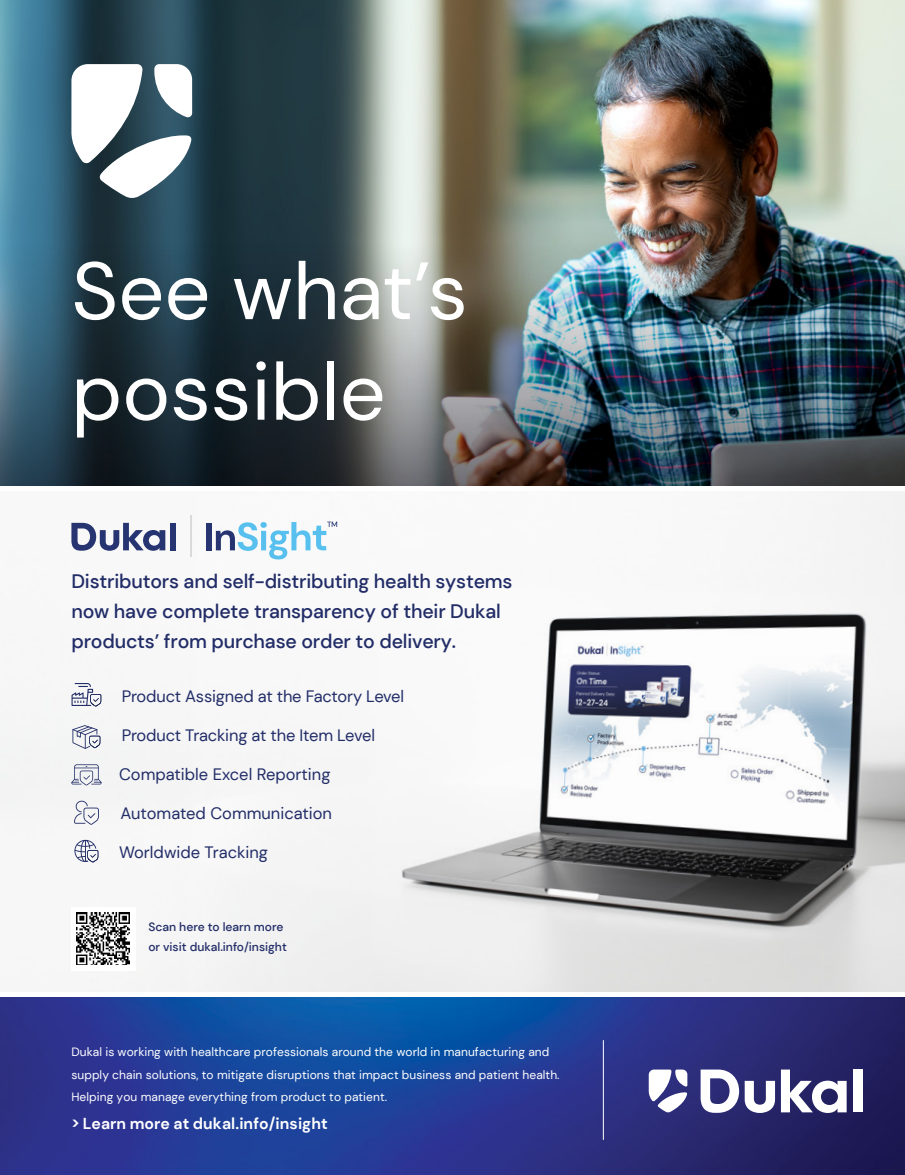
<style>
.page{position:relative;width:905px;height:1175px;background:#fff}
.page>*{position:absolute;margin:0;border:0;box-sizing:border-box;transform-origin:0 0}
.t1{font:81px/100.5px "DM Sans";color:#fff}
.t2{font:500 19.5px/30px "DM Sans";letter-spacing:-.01em;color:#222d68}
.t3{font:16.5px "DM Sans";letter-spacing:-.01em;color:#222d68}
.t4{font:700 15.75px "DM Sans";letter-spacing:.005em;color:#fff}
.t5{font:12px/22.5px "DM Sans";letter-spacing:.005em;color:#fff}
.t6{font:500 12px/19.5px "DM Sans";color:#222d68}
</style>
<div class="page">
<img style="left:0;top:997px;width:904px;height:177px">
<img style="left:0;top:492px;width:904px;height:499px">
<img style="left:0;top:0;width:904px;height:58px">
<img style="left:0;top:58px;width:904px;height:427px">
<svg style="left:71px;top:64px;width:121px;height:134px"></svg>
<hr style="left:603px;top:1040px;width:1px;height:99px;background:#fff">
<svg style="left:648px;top:1069px;width:39px;height:43px"></svg>
<div style="left:853px;top:1069px;width:9px;height:43px;background:#fff"></div>
<svg style="left:781px;top:1069px;width:65px;height:44px"></svg>
<svg style="left:700px;top:1069px;width:75px;height:43px"></svg>
<div style="left:71px;top:906px;width:64px;height:64px;background:#fff"></div>
<svg style="left:76px;top:912px;width:54px;height:53px"></svg>
<img style="left:77px;top:912px;width:52px;height:53px">
<svg style="left:72px;top:725px;width:28px;height:23px"></svg>
<svg style="left:74px;top:800px;width:25px;height:24px"></svg>
<svg style="left:71px;top:764px;width:30px;height:21px"></svg>
<svg style="left:71px;top:683px;width:30px;height:23px"></svg>
<svg style="left:74px;top:839px;width:24px;height:23px"></svg>
<hr style="left:190px;top:515px;width:2px;height:42px;background:#dadad8">
<div style="left:170px;top:523px;width:5px;height:27px;background:#263571"></div>
<svg style="left:71px;top:523px;width:94px;height:28px"></svg>
<div style="left:207px;top:523px;width:5px;height:27px;background:#263571"></div>
<svg style="left:216px;top:521px;width:121px;height:38px"></svg>
<h1 class="t1" style="left:71px;top:240px;width:398px">See what’s possible</h1>
<h2 class="t2" style="left:71px;top:566px;width:442px">Distributors and self-distributing health systems now have complete transparency of their Dukal products’ from purchase order to delivery.</h2>
<h3 class="t3" style="left:122px;top:686px;width:284px">Product Assigned at the Factory Level</h3>
<h3 class="t3" style="left:122px;top:725px;width:255px">Product Tracking at the Item Level</h3>
<h3 class="t3" style="left:119px;top:764px;width:213px">Compatible Excel Reporting</h3>
<h3 class="t3" style="left:120px;top:803px;width:213px">Automated Communication</h3>
<h3 class="t3" style="left:119px;top:841px;width:150px">Worldwide Tracking</h3>
<p class="t6" style="left:148px;top:917px;width:140px">Scan here to learn more or visit dukal.info/insight</p>
<p class="t5" style="left:71px;top:1041px;width:489px">Dukal is working with healthcare professionals around the world in manufacturing and supply chain solutions, to mitigate disruptions that impact business and patient health.<br>Helping you manage everything from product to patient.</p>
<h3 class="t4" style="left:71px;top:1113px;width:258px">&gt; Learn more at dukal.info/insight</h3>
</div>
